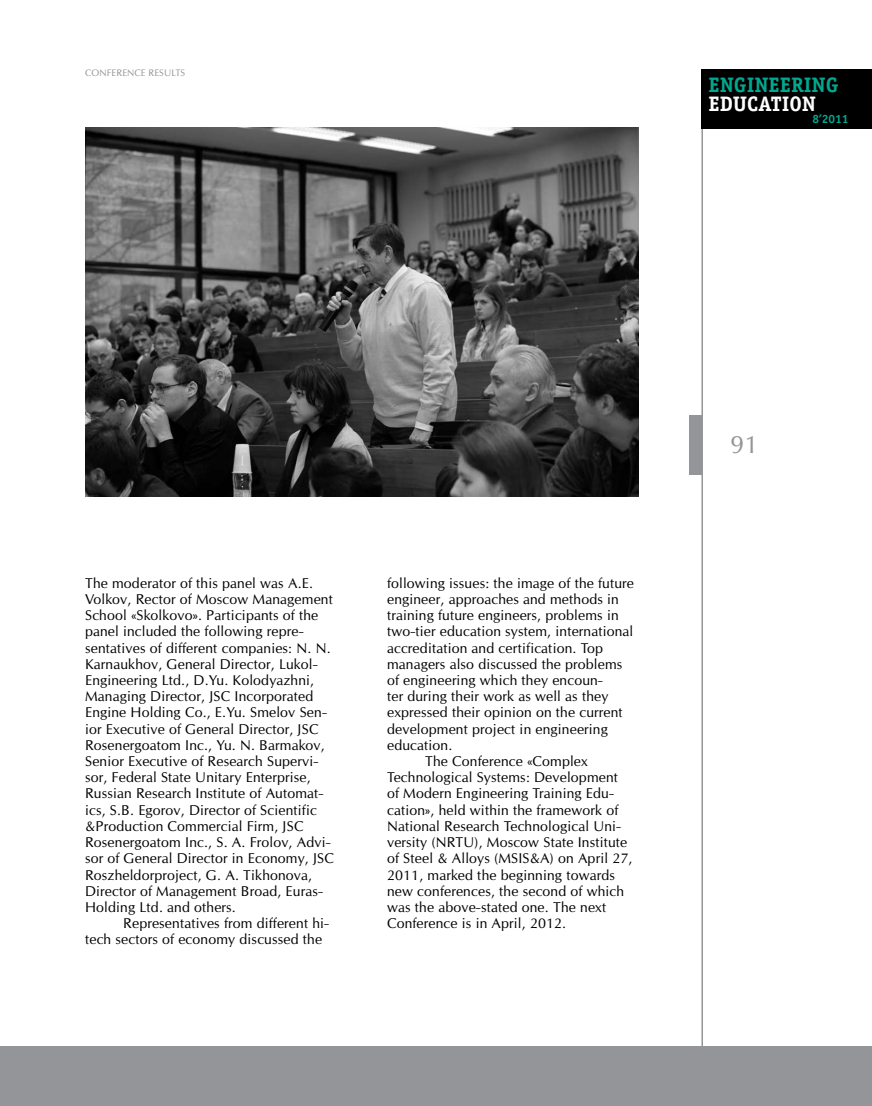
<style>
.page{position:relative;width:872px;height:1106px;background:#fff}
.page>*{position:absolute;margin:0;border:0;box-sizing:border-box;transform-origin:0 0}
.t1{font:24px "Opium New";color:#939598}
.t2{font:700 21px "Officina Serif C";color:#00a88f}
.t3{font:700 21px "Officina Serif C";color:#fff}
.t4{font:13.5px/16.2px "Opium New";letter-spacing:.01em;color:#000}
.t5{font:700 12px "Officina Sans C";color:#00a88f}
.t6{font:9px "Opium New";letter-spacing:.01em;color:#939598}
</style>
<div class="page">
<hr style="left:701px;top:69px;width:2px;height:1037px;background:#939598">
<div style="left:689px;top:415px;width:13px;height:60px;background:#939598"></div>
<div style="left:0;top:1046px;width:872px;height:60px;background:#939598"></div>
<div style="left:701px;top:69px;width:171px;height:60px;background:#000"></div>
<img style="left:85px;top:128px;width:553px;height:368px">
<p class="t6" style="left:85px;top:67px;width:8px">CONF</p>
<p class="t6" style="left:112px;top:67px;width:54px">ERENCE RESULTS</p>
<h2 class="t2" style="left:708px;top:73px;width:131px">ENGINEERING</h2>
<h2 class="t3" style="left:708px;top:91px;width:109px">EDUCATION</h2>
<p class="t5" style="left:812px;top:113px;width:38px">8’2011</p>
<p class="t4" style="left:85px;top:575px;width:249px">The moderator of this panel was A.E.<br>Volkov, Rector of Moscow Management School «Skolkovo». Participants of the panel included the following repre&shy;sentatives of different companies: N . N .<br>Karnaukhov, General D irector, Lukol-Engineering Ltd., D .Yu. Kolodyazhni, Managing D irector, JSC I ncorporated Engine Holding Co., E.Yu. Smelov Sen&shy;ior Executive of G eneral D irector, JSC Rosenergoatom I nc., Yu. N . Barmakov, Senior Executive of Research Supervi&shy;sor, Federal State U nitary Enterprise, Russian Research I nstitute of Automat&shy;ics, S.B. Egorov, D irector of Scientific &amp;Production Commercial Firm, JSC Rosenergoatom I nc., S. A. Frolov, Advi&shy;sor of General D irector in Economy, JSC Roszheldorproject, G . A. Tikhonova,<br>D irector of Management Broad, Euras-Holding Ltd. and others.</p>
<p class="t4" style="left:85px;top:915px;width:246px;text-indent:38px">Representatives from different hi&shy;tech sectors of economy discussed the</p>
<p class="t4" style="left:387px;top:575px;width:248px">following issues: the image of the future</p>
<p class="t4" style="left:387px;top:591px;width:233px">engineer, approaches and methods in</p>
<p class="t4" style="left:387px;top:607px;width:233px">training future engineers, problems in</p>
<p class="t4" style="left:387px;top:623px;width:248px">two-tier education system, international</p>
<p class="t4" style="left:387px;top:639px;width:218px">accreditation and certification. Top</p>
<p class="t4" style="left:387px;top:656px;width:237px">managers also discussed the problems</p>
<p class="t4" style="left:387px;top:672px;width:217px">of engineering which they encoun-</p>
<p class="t4" style="left:387px;top:688px;width:223px">ter during their work as well as they</p>
<p class="t4" style="left:387px;top:704px;width:237px">expressed their opinion on the current</p>
<p class="t4" style="left:387px;top:720px;width:222px">development project in engineering</p>
<p class="t4" style="left:387px;top:737px;width:67px">education.</p>
<p class="t4" style="left:425px;top:753px;width:164px">The Conference «Complex</p>
<p class="t4" style="left:387px;top:769px;width:232px">Technological Systems: Development</p>
<p class="t4" style="left:387px;top:785px;width:228px">of Modern Engineering Training Edu-</p>
<p class="t4" style="left:387px;top:801px;width:233px">cation», held within the framework of</p>
<p class="t4" style="left:387px;top:818px;width:236px">National Research Technological U ni-</p>
<p class="t4" style="left:387px;top:834px;width:59px">versity (NRTU</p>
<p class="t4" style="left:387px;top:834px;width:247px;text-indent:87px">), Moscow State I nstitute of Steel &amp; Alloys (MSIS &amp;A) on April 27, 2011, marked the beginning towards new conferences, the second of which was the above-stated one. The next Conference is in April, 2012.</p>
<h1 class="t1" style="left:730px;top:429px;width:30px">91</h1>
</div>
